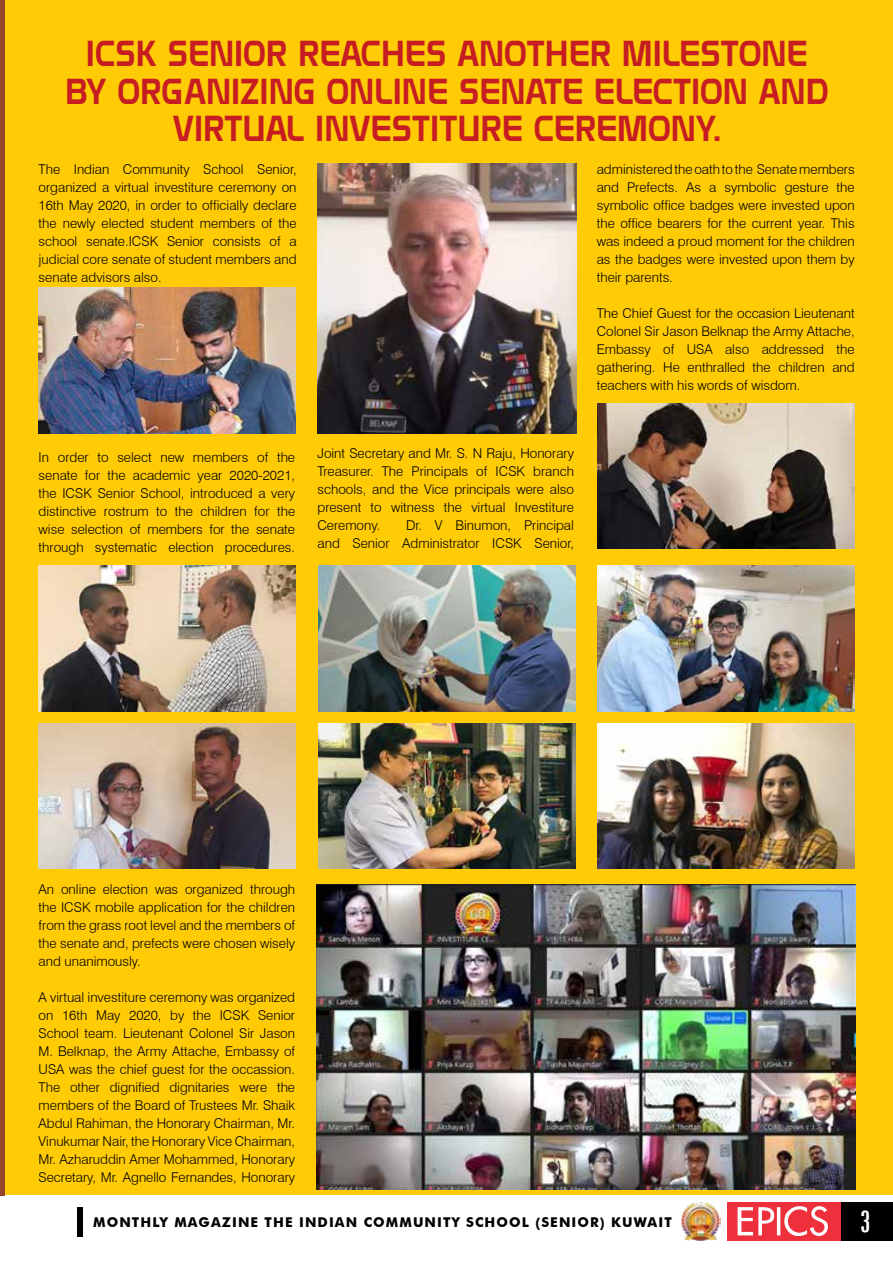
<style>
.page{position:relative;width:893px;height:1263px;background:#fff}
.page>*{position:absolute;margin:0;border:0;box-sizing:border-box;transform-origin:0 0}
.t1{font:31.5px/37.8px "Domyouji";color:#c61d23;text-align:center}
.t2{font:extra-condensed 30px "Zurich BT";color:#fff}
.t3{font:300 13.5px/18px "Swiss 721 BT";color:#000;text-align:justify}
.t4{font:700 13.5px "Futura BT";letter-spacing:.08em;color:#000}
</style>
<div class="page">
<div style="left:0;top:0;width:893px;height:1195px;background:#ffcb05"></div>
<hr style="left:0;top:0;width:4px;height:1195px;background:#97452a">
<img style="left:317px;top:163px;width:259px;height:270px">
<img style="left:38px;top:288px;width:257px;height:145px">
<img style="left:38px;top:566px;width:257px;height:145px">
<img style="left:597px;top:566px;width:258px;height:145px">
<img style="left:318px;top:723px;width:257px;height:145px">
<img style="left:38px;top:723px;width:257px;height:145px">
<img style="left:597px;top:723px;width:258px;height:145px">
<img style="left:597px;top:403px;width:258px;height:146px">
<img style="left:318px;top:566px;width:257px;height:145px">
<img style="left:316px;top:884px;width:539px;height:305px">
<div style="left:840px;top:1202px;width:53px;height:39px;background:#000"></div>
<div style="left:727px;top:1202px;width:113px;height:39px;background:#ee303c"></div>
<svg style="left:738px;top:1206px;width:90px;height:30px"></svg>
<div style="left:77px;top:1207px;width:5px;height:29px;background:#000"></div>
<img style="left:681px;top:1202px;width:40px;height:39px">
<h1 class="t1" style="left:65px;top:34px;width:765px">ICSK SENIOR REACHES ANOTHER MILESTONE<br>BY ORGANIZING ONLINE SENATE ELECTION AND<br>VIRTUAL INVESTITURE CEREMONY.</h1>
<p class="t3" style="left:597px;top:160px;width:259px">administered the oath to the Senate members and Prefects. As a symbolic gesture the symbolic office badges were invested upon the office bearers for the current year. This was indeed a proud moment for the children as the badges were invested upon them by their parents.</p>
<p class="t3" style="left:597px;top:304px;width:259px">The Chief Guest for the occasion Lieutenant Colonel Sir Jason Belknap the Army Attache, Embassy of USA also addressed the gathering. He enthralled the children and teachers with his words of wisdom.</p>
<p class="t3" style="left:39px;top:160px;width:259px">The Indian Community School Senior, organized a virtual investiture ceremony on 16th May 2020, in order to officially declare the newly elected student members of the school senate.ICSK Senior consists of a judicial core senate of student members and senate advisors also.</p>
<p class="t3" style="left:39px;top:448px;width:258px">In order to select new members of the senate for the academic year 2020-2021, the ICSK Senior School, introduced a very distinctive rostrum to the children for the wise selection of members for the senate through systematic election procedures.</p>
<p class="t3" style="left:317px;top:444px;width:258px">Joint Secretary and Mr. S. N Raju, Honorary Treasurer. The Principals of ICSK branch schools, and the Vice principals were also present to witness the virtual Investiture Ceremony.</p>
<p class="t3" style="left:317px;top:516px;width:258px;text-align:right">Dr. V Binumon, Principal<br>and Senior Administrator ICSK Senior,</p>
<p class="t3" style="left:39px;top:880px;width:258px">An online election was organized through the ICSK mobile application for the children from the grass root level and the members of the senate and, prefects were chosen wisely and unanimously.</p>
<p class="t3" style="left:39px;top:988px;width:258px">A virtual investiture ceremony was organized on 16th May 2020, by the ICSK Senior School team. Lieutenant Colonel Sir Jason M. Belknap, the Army Attache, Embassy of USA was the chief guest for the occassion.<br>The other dignified dignitaries were the members of the Board of Trustees Mr. Shaik Abdul Rahiman, the Honorary Chairman, Mr.<br>Vinukumar Nair, the Honorary Vice Chairman, Mr. Azharuddin Amer Mohammed, Honorary Secretary, Mr. Agnello Fernandes, Honorary</p>
<p class="t4" style="left:93px;top:1214px;width:580px">MONTHLY MAGAZINE THE INDIAN COMMUNITY SCHOOL (SENIOR) KUWAIT</p>
<h2 class="t2" style="left:860px;top:1204px;width:12px">3</h2>
</div>
